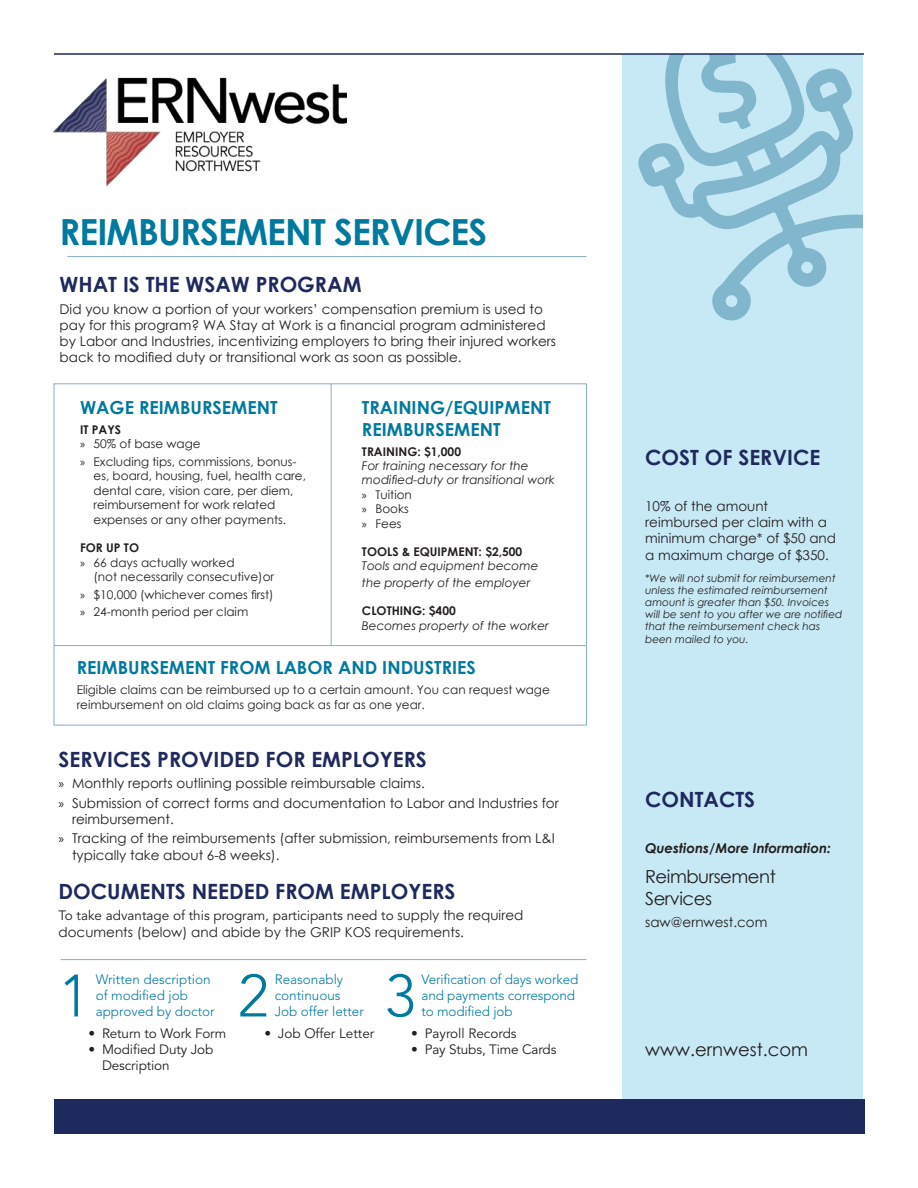
<style>
.page{position:relative;width:918px;height:1188px;background:#fff}
.page>*{position:absolute;margin:0;border:0;box-sizing:border-box;transform-origin:0 0}
.t1{font:300 59.25px "Avenir LT Std";color:#00799e}
.t2{font:700 36px "Century Gothic";letter-spacing:-.025em;color:#00799e}
.t3{font:700 21px "Century Gothic";color:#1e295d}
.t4{font:700 18px/21.6px "Century Gothic";color:#00799e}
.t5{font:18px/21.6px "Century Gothic";letter-spacing:-.025em;color:#221f1f}
.t6{font:18px "Century Gothic";color:#221f1f}
.t7{font:13.5px/16.2px "Century Gothic";color:#221f1f}
.t8{font:13.5px/16.2px "Avenir LT Std";color:#221f1f}
.t9{font:300 13.5px/16.2px "Avenir LT Std";color:#00799e}
.t10{font:italic 700 13.5px "Century Gothic";color:#221f1f}
.t11{font:12px/14.4px "Century Gothic";color:#221f1f}
.t12{font:italic 12px/14.4px "Century Gothic";color:#221f1f}
.t13{font:700 12px "Century Gothic";color:#221f1f}
.t14{font:italic 10.5px/12.1px "Century Gothic";color:#221f1f}
.s1{font-weight:700}
.s2{font-family:"Myriad Pro"}
.s3{font-family:"Myriad Pro";font-style:normal}
.s4{font-style:normal}
.s5{font-family:"Century Gothic"}
</style>
<div class="page">
<img style="left:53px;top:77px;width:293px;height:110px">
<div style="left:623px;top:54px;width:240px;height:1080px;background:#c7e9f6"></div>
<div style="left:54px;top:1099px;width:810px;height:35px;background:#1e295d"></div>
<svg style="left:638px;top:55px;width:224px;height:266px"></svg>
<svg style="left:700px;top:55px;width:58px;height:74px"></svg>
<hr style="left:67px;top:256px;width:519px;height:1px;background:#8aadc5">
<hr style="left:54px;top:53px;width:810px;height:2px;background:#1e295d">
<hr style="left:61px;top:959px;width:525px;height:1px;background:#8aadc5">
<hr style="left:331px;top:384px;width:1px;height:261px;background:#8aadc5">
<hr style="left:54px;top:645px;width:532px;height:1px;background:#8aadc5">
<h2 class="t2" style="left:60px;top:217px;width:429px">REIMBURSEMENT SERVICES</h2>
<h3 class="t3" style="left:60px;top:275px;width:303px">WHAT IS THE WSAW PROGRAM</h3>
<p class="t7" style="left:60px;top:302px;width:498px">Did you know a portion of your workers’ compensation premium is used to pay for this program? WA Stay at Work is a financial program administered by Labor and Industries, incentivizing employers to bring their injured workers back to modified duty or transitional work as soon as possible.</p>
<h3 class="t4" style="left:80px;top:398px;width:199px">WAGE REIMBURSEMENT</h3>
<p class="t11" style="left:80px;top:423px;width:122px"><span class="s1">IT PAYS<br></span><span class="s2">»</span> 50% of base wage</p>
<p class="t11" style="left:94px;top:456px;width:214px;text-indent:-14px"><span class="s2">»</span> Excluding tips, commissions, bonus&shy;es, board, housing, fuel, health care, dental care, vision care, per diem, reimbursement for work related expenses or any other payments.</p>
<p class="t13" style="left:80px;top:543px;width:61px">FOR UP TO</p>
<p class="t11" style="left:80px;top:556px;width:156px"><span class="s2">»</span> 66 days actually worked</p>
<p class="t11" style="left:94px;top:570px;width:182px">(not necessarily consecutive)or</p>
<p class="t11" style="left:80px;top:585px;width:195px;line-height:17.7px"><span class="s2">»</span> $10,000 (whichever comes first) <span class="s2">»</span> 24-month period per claim</p>
<h3 class="t4" style="left:362px;top:398px;width:191px">TRAINING/EQUIPMENT<br>REIMBURSEMENT</h3>
<p class="t13" style="left:362px;top:446px;width:101px">TRAINING: $1,000</p>
<p class="t12" style="left:362px;top:459px;width:195px">For training necessary for the modified-duty or transitional work <span class="s3">»</span> <span class="s4">Tuition<br></span><span class="s3">»</span> <span class="s4">Books<br></span><span class="s3">»</span> <span class="s4">Fees</span></p>
<p class="t13" style="left:362px;top:547px;width:162px">TOOLS &amp; EQUIPMENT: $2,500</p>
<p class="t12" style="left:362px;top:559px;width:178px;line-height:16.2px">Tools and equipment become the property of the employer</p>
<p class="t13" style="left:362px;top:606px;width:95px">CLOTHING: $400</p>
<p class="t12" style="left:362px;top:619px;width:188px">Becomes property of the worker</p>
<h3 class="t4" style="left:77px;top:658px;width:401px">REIMBURSEMENT FROM LABOR AND INDUSTRIES</h3>
<p class="t11" style="left:77px;top:684px;width:475px">Eligible claims can be reimbursed up to a certain amount. You can request wage reimbursement on old claims going back as far as one year.</p>
<h3 class="t3" style="left:59px;top:750px;width:370px">SERVICES PROVIDED FOR EMPLOYERS</h3>
<p class="t7" style="left:59px;top:775px;width:502px;line-height:19.5px"><span class="s2">»</span> Monthly reports outlining possible reimbursable claims.<br><span class="s2">»</span> Submission of correct forms and documentation to Labor and Industries for</p>
<p class="t7" style="left:59px;top:810px;width:498px;line-height:19.5px;text-indent:14px">reimbursement.<br><span class="s2">»</span> Tracking of the reimbursements (after submission, reimbursements from L&amp;I</p>
<p class="t7" style="left:72px;top:848px;width:209px">typically take about 6-8 weeks).</p>
<h3 class="t3" style="left:59px;top:882px;width:398px">DOCUMENTS NEEDED FROM EMPLOYERS</h3>
<p class="t8" style="left:59px;top:909px;width:466px">To take advantage of this program, participants need to <span class="s5">supply the required</span></p>
<p class="t7" style="left:59px;top:925px;width:407px">documents (below) and abide by the GRIP KOS requirements.</p>
<h1 class="t1" style="left:59px;top:971px;width:32px">1</h1>
<p class="t9" style="left:96px;top:972px;width:121px">Written description of modified job approved by doctor</p>
<p class="t8" style="left:89px;top:1027px;width:139px">• Return to Work Form</p>
<p class="t8" style="left:102px;top:1043px;width:113px;text-indent:-13px">• Modified Duty Job<br>Description</p>
<h1 class="t1" style="left:238px;top:971px;width:32px">2</h1>
<p class="t9" style="left:275px;top:972px;width:91px">Reasonably continuous<br>Job offer letter</p>
<p class="t8" style="left:264px;top:1027px;width:111px">• Job Offer Letter</p>
<h1 class="t1" style="left:385px;top:971px;width:32px">3</h1>
<p class="t9" style="left:422px;top:972px;width:158px">Verification of days worked and payments correspond to modified job</p>
<p class="t8" style="left:411px;top:1027px;width:107px">• Payroll Records</p>
<p class="t8" style="left:411px;top:1043px;width:147px">• Pay Stubs, Time Cards</p>
<h3 class="t3" style="left:645px;top:448px;width:177px">COST OF SERVICE</h3>
<p class="t7" style="left:645px;top:499px;width:192px">10% of the amount reimbursed per claim with a minimum charge* of $50 and a maximum charge of $350.</p>
<p class="t14" style="left:645px;top:573px;width:199px">*We will not submit for reimbursement unless the estimated reimbursement amount is greater than $50. Invoices will be sent to you after we are notified that the reimbursement check has been mailed to you.</p>
<h3 class="t3" style="left:645px;top:790px;width:112px">CONTACTS</h3>
<p class="t10" style="left:645px;top:843px;width:187px">Questions/More Information:</p>
<h3 class="t5" style="left:645px;top:868px;width:132px">Reimbursement<br>Services</h3>
<p class="t7" style="left:645px;top:915px;width:124px">saw@ernwest.com</p>
<h3 class="t6" style="left:645px;top:1042px;width:165px">www.ernwest.com</h3>
</div>
